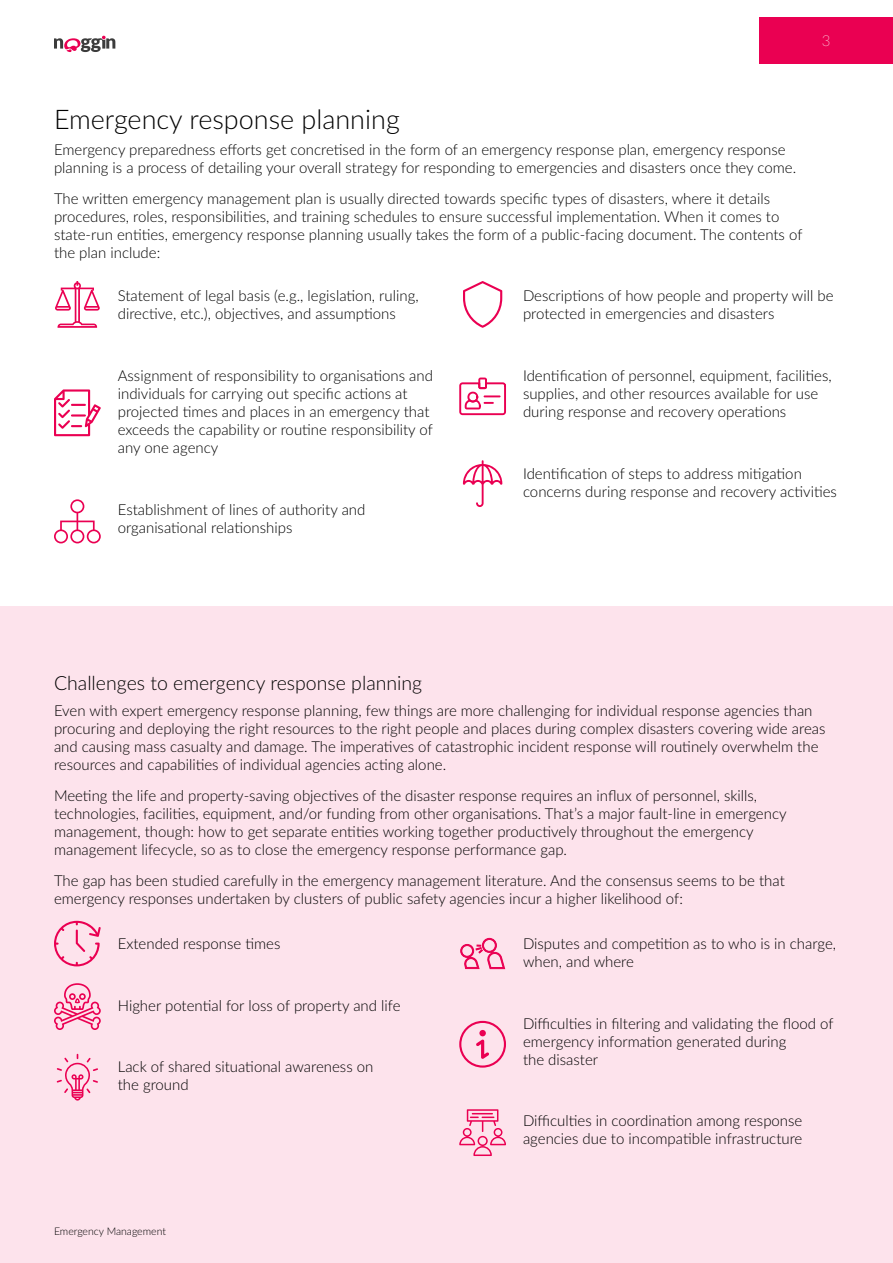
<style>
.page{position:relative;width:893px;height:1263px;background:#fff}
.page>*{position:absolute;margin:0;border:0;box-sizing:border-box;transform-origin:0 0}
.t1{font:300 27px "Lato";color:#000}
.t2{font:300 19.5px "Lato";color:#000}
.t3{font:300 15px/18px "Lato";color:#000}
.t4{font:100 15px "Lato";color:#fff}
.t5{font:300 10.5px "Lato";color:#000}
</style>
<div class="page">
<svg style="left:54px;top:36px;width:61px;height:16px"></svg>
<div style="left:760px;top:17px;width:133px;height:47px;background:#ea0052"></div>
<div style="left:0;top:607px;width:893px;height:656px;background:#fde3ec"></div>
<svg style="left:54px;top:389px;width:47px;height:47px"></svg>
<svg style="left:463px;top:281px;width:39px;height:47px"></svg>
<svg style="left:55px;top:281px;width:45px;height:47px"></svg>
<svg style="left:54px;top:499px;width:47px;height:44px"></svg>
<svg style="left:463px;top:460px;width:39px;height:47px"></svg>
<svg style="left:459px;top:377px;width:47px;height:38px"></svg>
<svg style="left:460px;top:938px;width:45px;height:31px"></svg>
<svg style="left:57px;top:1054px;width:41px;height:46px"></svg>
<svg style="left:54px;top:983px;width:47px;height:47px"></svg>
<svg style="left:54px;top:921px;width:47px;height:45px"></svg>
<svg style="left:459px;top:1021px;width:47px;height:46px"></svg>
<svg style="left:459px;top:1109px;width:47px;height:47px"></svg>
<p class="t4" style="left:822px;top:30px;width:10px">3</p>
<h1 class="t1" style="left:54px;top:100px;width:347px">Emergency response planning</h1>
<p class="t3" style="left:54px;top:140px;width:744px">Emergency preparedness efforts get concretised in the form of an emergency response plan, emergency response planning is a process of detailing your overall strategy for responding to emergencies and disasters once they come.</p>
<p class="t3" style="left:54px;top:189px;width:750px">The written emergency management plan is usually directed towards specific types of disasters, where it details procedures, roles, responsibilities, and training schedules to ensure successful implementation. When it comes to state-run entities, emergency response planning usually takes the form of a public-facing document. The contents of the plan include:</p>
<p class="t3" style="left:118px;top:286px;width:302px">Statement of legal basis (e.g., legislation, ruling, directive, etc.), objectives, and assumptions</p>
<p class="t3" style="left:523px;top:286px;width:312px">Descriptions of how people and property will be protected in emergencies and disasters</p>
<p class="t3" style="left:118px;top:366px;width:317px">Assignment of responsibility to organisations and individuals for carrying out specific actions at projected times and places in an emergency that exceeds the capability or routine responsibility of any one agency</p>
<p class="t3" style="left:118px;top:500px;width:249px">Establishment of lines of authority and organisational relationships</p>
<p class="t3" style="left:523px;top:366px;width:310px">Identification of personnel, equipment, facilities, supplies, and other resources available for use during response and recovery operations</p>
<p class="t3" style="left:523px;top:464px;width:315px">Identification of steps to address mitigation concerns during response and recovery activities</p>
<h2 class="t2" style="left:54px;top:669px;width:370px">Challenges to emergency response planning</h2>
<p class="t3" style="left:54px;top:701px;width:773px">Even with expert emergency response planning, few things are more challenging for individual response agencies than procuring and deploying the right resources to the right people and places during complex disasters covering wide areas and causing mass casualty and damage. The imperatives of catastrophic incident response will routinely overwhelm the resources and capabilities of individual agencies acting alone.</p>
<p class="t3" style="left:54px;top:786px;width:734px">Meeting the life and property-saving objectives of the disaster response requires an influx of personnel, skills, technologies, facilities, equipment, and/or funding from other organisations. That’s a major fault-line in emergency management, though: how to get separate entities working together productively throughout the emergency management lifecycle, so as to close the emergency response performance gap.</p>
<p class="t3" style="left:54px;top:871px;width:732px">The gap has been studied carefully in the emergency management literature. And the consensus seems to be that emergency responses undertaken by clusters of public safety agencies incur a higher likelihood of:</p>
<p class="t3" style="left:118px;top:934px;width:164px">Extended response times</p>
<p class="t3" style="left:118px;top:996px;width:284px">Higher potential for loss of property and life</p>
<p class="t3" style="left:118px;top:1057px;width:257px">Lack of shared situational awareness on the ground</p>
<p class="t5" style="left:54px;top:1224px;width:113px">Emergency Management</p>
<p class="t3" style="left:523px;top:934px;width:315px">Disputes and competition as to who is in charge, when, and where</p>
<p class="t3" style="left:523px;top:1014px;width:312px">Difficulties in filtering and validating the flood of emergency information generated during<br>the disaster</p>
<p class="t3" style="left:523px;top:1111px;width:281px">Difficulties in coordination among response agencies due to incompatible infrastructure</p>
</div>
